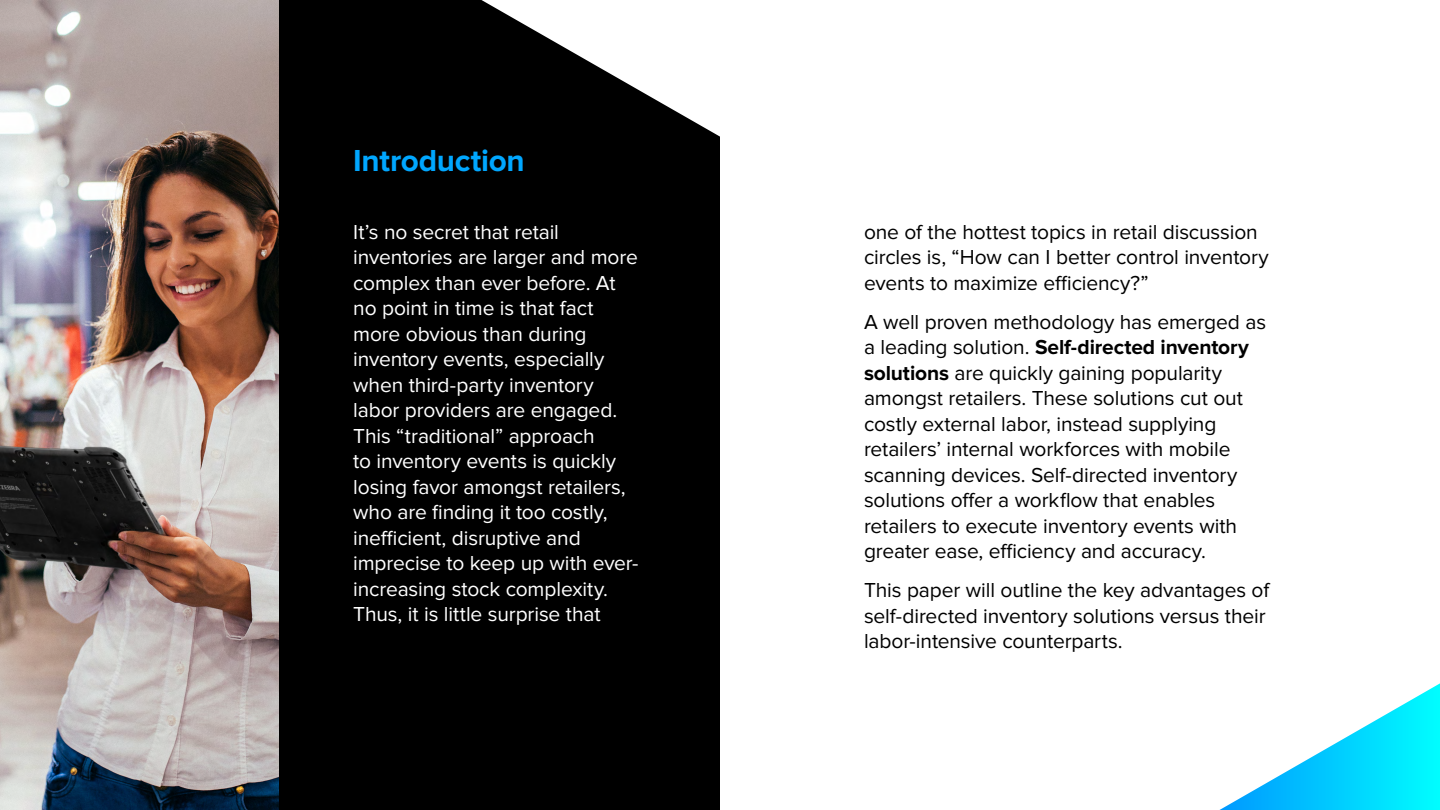
<style>
.page{position:relative;width:1440px;height:810px;background:#fff}
.page>*{position:absolute;margin:0;border:0;box-sizing:border-box;transform-origin:0 0}
.t1{font:700 31.5px "Proxima Nova";letter-spacing:-.01em;color:#00a7ff}
.t2{font:21px/25.5px "Proxima Nova";letter-spacing:-.005em;color:#000}
.t3{font:21px/25.5px "Proxima Nova";letter-spacing:-.005em;color:#fff}
.s1{font-weight:700}
</style>
<div class="page">
<div style="left:0;top:0;width:720px;height:810px;background:#000"></div>
<svg style="left:481px;top:0;width:239px;height:137px"></svg>
<img style="left:0;top:0;width:279px;height:810px">
<svg style="left:1220px;top:683px;width:220px;height:127px"></svg>
<h1 class="t1" style="left:353px;top:143px;width:173px">Introduction</h1>
<p class="t3" style="left:353px;top:219px;width:287px">It’s no secret that retail inventories are larger and more complex than ever before. At no point in time is that fact more obvious than during inventory events, especially when third-party inventory labor providers are engaged.<br>This “traditional” approach<br>to inventory events is quickly losing favor amongst retailers, who are finding it too costly, inefficient, disruptive and imprecise to keep up with ever&shy;increasing stock complexity.<br>Thus, it is little surprise that</p>
<p class="t2" style="left:864px;top:219px;width:406px">one of the hottest topics in retail discussion circles is, “How can I better control inventory events to maximize efficiency?”</p>
<p class="t2" style="left:864px;top:309px;width:404px">A well proven methodology has emerged as a leading solution. <span class="s1">Self-directed inventory solutions</span> are quickly gaining popularity amongst retailers. These solutions cut out costly external labor, instead supplying retailers’ internal workforces with mobile scanning devices. Self-directed inventory solutions offer a workflow that enables retailers to execute inventory events with greater ease, efficiency and accuracy.</p>
<p class="t2" style="left:864px;top:578px;width:407px">This paper will outline the key advantages of self-directed inventory solutions versus their labor-intensive counterparts.</p>
</div>
